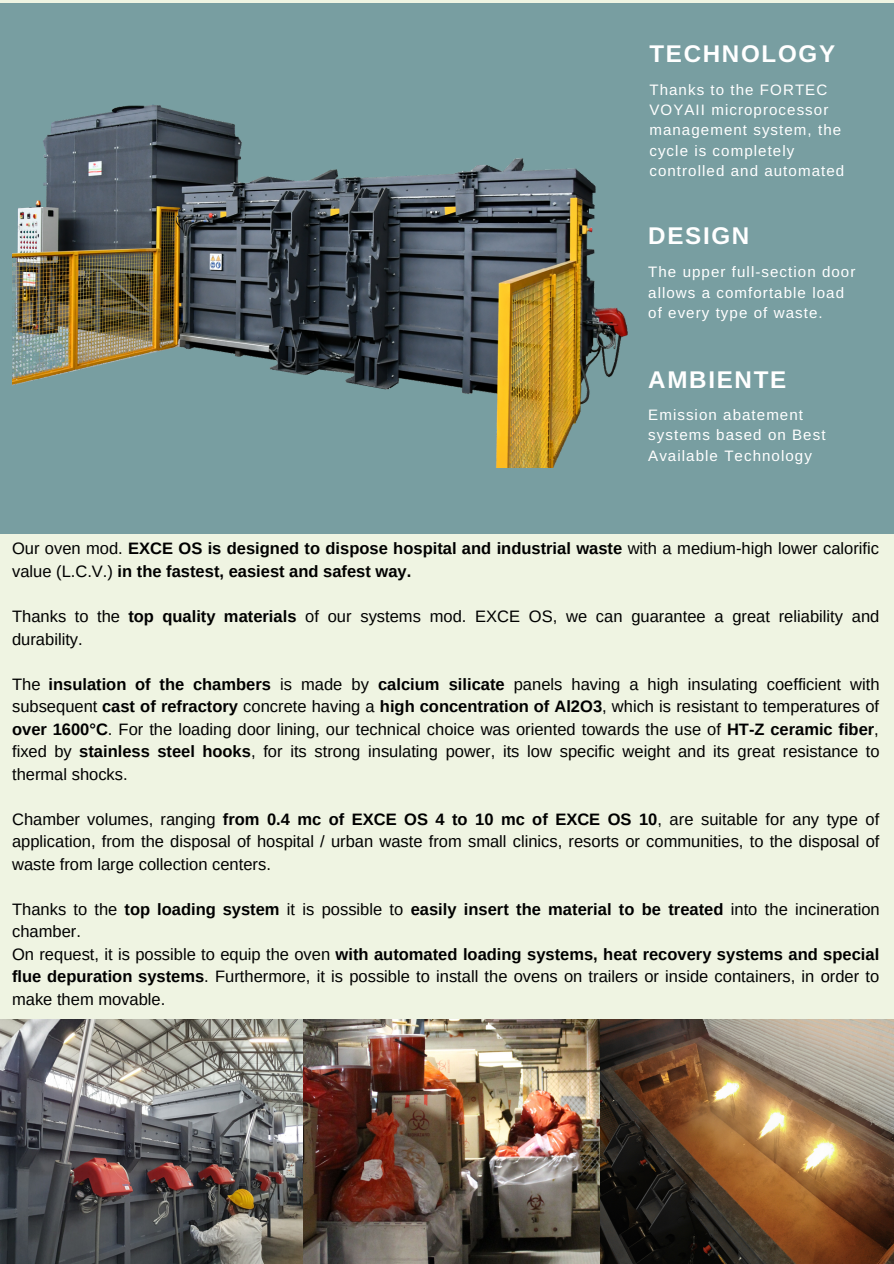
<style>
.page{position:relative;width:894px;height:1264px;background:#fff}
.page>*{position:absolute;margin:0;border:0;box-sizing:border-box;transform-origin:0 0}
.t1{font:700 24.15px "Arimo";letter-spacing:.07em;color:#fff}
.t2{font:16.5px/22.5px "Arimo";color:#000}
.t3{font:700 16.5px/22.5px "Arimo";color:#000}
.t4{font:15.15px/20.2px "Arimo";letter-spacing:.07em;color:#fff}
.s1{font-weight:400}
.s2{font-weight:700}
</style>
<div class="page">
<div style="left:0;top:0;width:893px;height:1263px;background:#eff4e2"></div>
<div style="left:0;top:3px;width:893px;height:530px;background:#789ea1"></div>
<img style="left:302px;top:1019px;width:591px;height:244px">
<img style="left:0;top:1019px;width:302px;height:244px">
<img style="left:12px;top:104px;width:615px;height:363px">
<h1 class="t1" style="left:649px;top:40px;width:187px">TECHNOLOGY</h1>
<p class="t4" style="left:649px;top:79px;width:196px">Thanks to the FORTEC<br>VOYAII microprocessor management system, the cycle is completely controlled and automated</p>
<h1 class="t1" style="left:648px;top:222px;width:103px">DESIGN</h1>
<p class="t4" style="left:648px;top:262px;width:209px">The upper full-section door allows a comfortable load of every type of waste.</p>
<h1 class="t1" style="left:648px;top:365px;width:139px">AMBIENTE</h1>
<p class="t4" style="left:648px;top:405px;width:179px">Emission abatement systems based on Best<br>Available Technology</p>
<p class="t3" style="left:12px;top:537px;width:868px"><span class="s1">Our oven mod.</span> EXCE OS is designed to dispose hospital and industrial waste <span class="s1">with a medium-high lower calorific value (L.C.V.)</span> in the fastest, easiest and safest way.</p>
<p class="t2" style="left:12px;top:605px;width:868px">Thanks to the <span class="s2">top quality materials</span> of our systems mod. EXCE OS, we can guarantee a great reliability and durability.</p>
<p class="t2" style="left:12px;top:672px;width:868px;text-align:justify">The <span class="s2">insulation of the chambers</span> is made by <span class="s2">calcium silicate</span> panels having a high insulating coefficient with subsequent <span class="s2">cast of refractory</span> concrete having a <span class="s2">high concentration of Al2O3</span>, which is resistant to temperatures of <span class="s2">over 1600°C</span>. For the loading door lining, our technical choice was oriented towards the use of <span class="s2">HT-Z ceramic fiber</span>, fixed by <span class="s2">stainless steel hooks</span>, for its strong insulating power, its low specific weight and its great resistance to thermal shocks.</p>
<p class="t2" style="left:12px;top:807px;width:868px;text-align:justify">Chamber volumes, ranging <span class="s2">from 0.4 mc of EXCE OS 4 to 10 mc of EXCE OS 10</span>, are suitable for any type of application, from the disposal of hospital / urban waste from small clinics, resorts or communities, to the disposal of waste from large collection centers.</p>
<p class="t2" style="left:12px;top:897px;width:868px">Thanks to the <span class="s2">top loading system</span> it is possible to <span class="s2">easily insert the material to be treated</span> into the incineration chamber.<br>On request, it is possible to equip the oven <span class="s2">with automated loading systems, heat recovery systems and special flue depuration systems</span>. Furthermore, it is possible to install the ovens on trailers or inside containers, in order to make them movable.</p>
</div>
